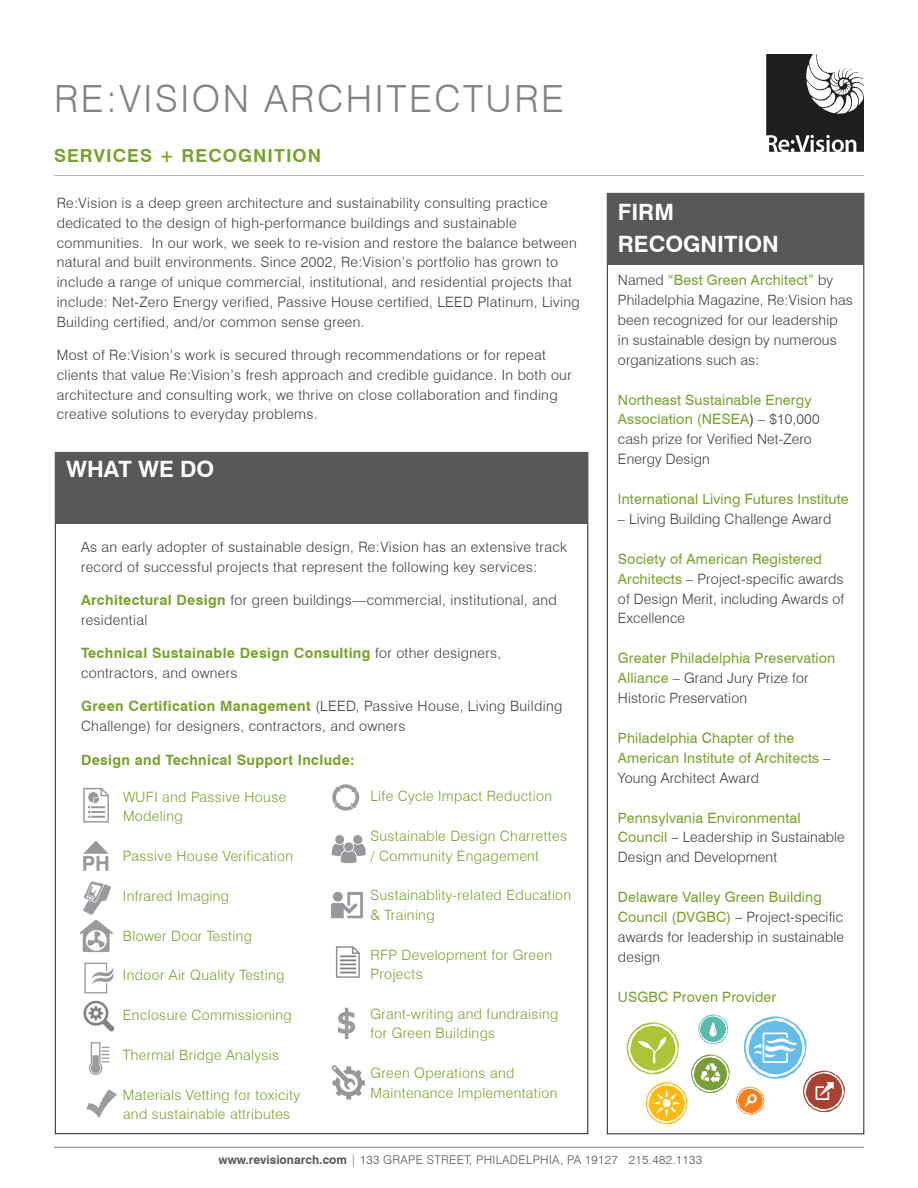
<style>
.page{position:relative;width:918px;height:1188px;background:#fff}
.page>*{position:absolute;margin:0;border:0;box-sizing:border-box;transform-origin:0 0}
.t1{font:300 37.5px "Swiss 721 BT";letter-spacing:.07em;color:#808285}
._11pt_bold_text{font:700 22.5px "Swiss 721 BT";color:#fff}
.t2{font:700 18px "Swiss 721 BT";letter-spacing:.06em;color:#78a22d}
._11pt_bold_text-2{font:300 14.25px/19.8px "Swiss 721 BT";letter-spacing:.025em;color:#3e3e3f}
.t3{font:300 14.25px/19.5px "Swiss 721 BT";letter-spacing:.025em;color:#78a22d}
._11pt_bold_text-3{font:14.25px/19.8px "Swiss 721 BT";letter-spacing:.01em;color:#78a22d}
._11pt_bold_text-4{font:700 14.25px "Swiss 721 BT";letter-spacing:.025em;color:#78a22d}
._11pt_bold_text-5{font:300 12px "Swiss 721 BT";letter-spacing:.025em;color:#585858}
.s1{font-weight:700;color:#78a22d}
.s2{font-weight:400;color:#78a22d}
.s3{font-weight:400}
.s4{font-weight:300;color:#3e3e3f}
.s5{font-weight:700}
</style>
<div class="page">
<hr style="left:54px;top:1147px;width:810px;height:1px;background:#818181">
<div style="left:55px;top:452px;width:533px;height:72px;background:#57585a"></div>
<svg style="left:627px;top:1015px;width:103px;height:109px"></svg>
<svg style="left:736px;top:1016px;width:109px;height:99px"></svg>
<hr style="left:54px;top:175px;width:810px;height:1px;background:#b4b4b4">
<div style="left:607px;top:193px;width:257px;height:72px;background:#57585a"></div>
<svg style="left:766px;top:54px;width:98px;height:98px"></svg>
<img style="left:83px;top:787px;width:26px;height:36px">
<img style="left:83px;top:841px;width:26px;height:30px">
<img style="left:83px;top:881px;width:29px;height:34px">
<img style="left:79px;top:919px;width:34px;height:33px">
<img style="left:84px;top:962px;width:30px;height:32px">
<img style="left:83px;top:1000px;width:32px;height:32px">
<img style="left:88px;top:1042px;width:22px;height:33px">
<img style="left:86px;top:1089px;width:31px;height:29px">
<img style="left:332px;top:784px;width:28px;height:27px">
<img style="left:331px;top:835px;width:35px;height:29px">
<img style="left:330px;top:891px;width:33px;height:28px">
<img style="left:336px;top:946px;width:24px;height:32px">
<img style="left:338px;top:1007px;width:18px;height:33px">
<img style="left:331px;top:1065px;width:35px;height:35px">
<p class="t1" style="left:54px;top:76px;width:511px">RE:VISION ARCHITECTURE</p>
<p class="t2" style="left:54px;top:145px;width:269px">Services + recognition</p>
<p class="_11pt_bold_text-2" style="left:57px;top:193px;width:524px">Re:Vision is a deep green architecture and sustainability consulting practice dedicated to the design of high-performance buildings and sustainable communities. In our work, we seek to re-vision and restore the balance between natural and built environments. Since 2002, Re:Vision’s portfolio has grown to include a range of unique commercial, institutional, and residential projects that include: Net-Zero Energy verified, Passive House certified, LEED Platinum, Living Building certified, and/or common sense green.</p>
<p class="_11pt_bold_text-2" style="left:57px;top:345px;width:517px">Most of Re:Vision’s work is secured through recommendations or for repeat clients that value Re:Vision’s fresh approach and credible guidance. In both our architecture and consulting work, we thrive on close collaboration and finding creative solutions to everyday problems.</p>
<p class="_11pt_bold_text" style="left:66px;top:456px;width:148px">WHAT WE DO</p>
<p class="_11pt_bold_text-2" style="left:81px;top:537px;width:487px">As an early adopter of sustainable design, Re:Vision has an extensive track record of successful projects that represent the following key services:</p>
<p class="_11pt_bold_text-2" style="left:81px;top:590px;width:477px"><span class="s1">Architectural Design</span> for green buildings—commercial, institutional, and residential</p>
<p class="_11pt_bold_text-2" style="left:81px;top:643px;width:422px"><span class="s1">Technical Sustainable Design Consulting</span> for other designers, contractors, and owners</p>
<p class="_11pt_bold_text-2" style="left:81px;top:696px;width:483px"><span class="s1">Green Certification Management</span> (LEED, Passive House, Living Building<br>Challenge) for designers, contractors, and owners</p>
<p class="_11pt_bold_text-4" style="left:81px;top:751px;width:275px">Design and Technical Support I nclude:</p>
<p class="t3" style="left:123px;top:787px;width:165px">WUFI and Passive House<br>Modeling</p>
<p class="t3" style="left:123px;top:846px;width:172px">Passive House Verification</p>
<p class="t3" style="left:123px;top:886px;width:108px">Infrared Imaging</p>
<p class="t3" style="left:123px;top:926px;width:130px">Blower Door Testing</p>
<p class="t3" style="left:123px;top:965px;width:163px">Indoor Air Quality Testing</p>
<p class="t3" style="left:123px;top:1005px;width:170px">Enclosure Commissioning</p>
<p class="t3" style="left:123px;top:1045px;width:158px">Thermal Bridge Analysis</p>
<p class="t3" style="left:123px;top:1085px;width:178px">Materials Vetting for toxicity and sustainable attributes</p>
<p class="t3" style="left:370px;top:786px;width:183px">Life Cycle Impact Reduction</p>
<p class="t3" style="left:370px;top:826px;width:198px">Sustainable Design Charrettes / Community Engagement</p>
<p class="t3" style="left:370px;top:885px;width:202px">Sustainablity-related Education &amp; Training</p>
<p class="t3" style="left:370px;top:945px;width:183px">RFP Development for Green<br>Projects</p>
<p class="t3" style="left:370px;top:1004px;width:189px">Grant-writing and fundraising for Green Buildings</p>
<p class="t3" style="left:370px;top:1063px;width:188px">Green Operations and<br>Maintenance Implementation</p>
<p class="_11pt_bold_text" style="left:618px;top:198px;width:58px">FIRM</p>
<p class="_11pt_bold_text" style="left:618px;top:230px;width:16px">RECOGNITION</p>
<p class="_11pt_bold_text-2" style="left:618px;top:270px;width:236px">Named <span class="s2">“Best Green Architect”</span> by<br>Philadelphia Magazine, Re:Vision has been recognized for our leadership<br>in sustainable design by numerous organizations such as:</p>
<p class="_11pt_bold_text-2" style="left:618px;top:390px;width:203px"><span class="s2">Northeast Sustainable Energy<br>Association (NESEA</span><span class="s3">)</span> – $10,000 cash prize for Verified Net-Zero<br>Energy Design</p>
<p class="_11pt_bold_text-3" style="left:618px;top:489px;width:232px">International Living Futures Institute</p>
<p class="_11pt_bold_text-2" style="left:618px;top:509px;width:215px">– Living Building Challenge Award</p>
<p class="_11pt_bold_text-2" style="left:618px;top:549px;width:228px"><span class="s2">Society of American Registered<br>Architects</span> – Project-specific awards of Design Merit, including Awards of<br>Excellence</p>
<p class="_11pt_bold_text-3" style="left:618px;top:648px;width:219px">Greater Philadelphia Preservation<br>Alliance <span class="s4">– Grand Jury Prize for<br>Historic Preservation</span></p>
<p class="_11pt_bold_text-3" style="left:618px;top:728px;width:214px">Philadelphia Chapter of the<br>American Institute of Architects <span class="s4">–<br>Young Architect Award</span></p>
<p class="_11pt_bold_text-2" style="left:618px;top:808px;width:228px"><span class="s2">Pennsylvania Environmental<br>Council</span> – Leadership in Sustainable<br>Design and Development</p>
<p class="_11pt_bold_text-2" style="left:618px;top:887px;width:228px"><span class="s2">Delaware Valley Green Building<br>Council (DVGBC)</span> – Project-specific awards for leadership in sustainable design</p>
<p class="_11pt_bold_text-3" style="left:618px;top:987px;width:160px">USGBC Proven Provider</p>
<p class="_11pt_bold_text-5" style="left:219px;top:1153px;width:485px"><span class="s5">www.revisionarch.com</span> | 133 GRAPE STREET, PHILADELPHIA, PA 19127 215.482.1133</p>
</div>
